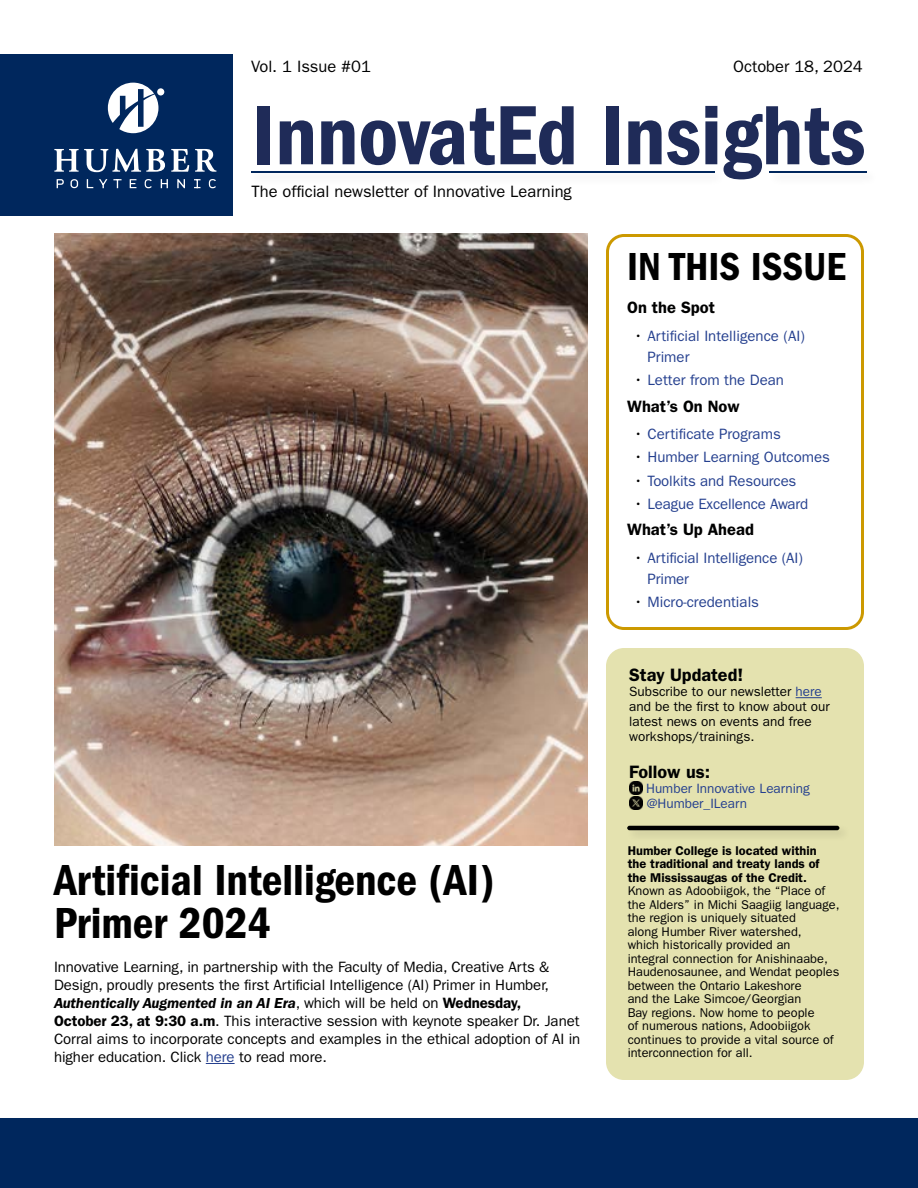
<style>
.page{position:relative;width:918px;height:1188px;background:#fff}
.page>*{position:absolute;margin:0;border:0;box-sizing:border-box;transform-origin:0 0}
.Mastehead_Newsletter_Title{font:87px "ITC Franklin Gothic Std Dm Cd";color:#1f2b58}
.Heading{font:45px/43.5px "ITC Franklin Gothic Std Dm Cd";color:#000}
.In_This_Issue_Heading_all_caps{font:40.5px "ITC Franklin Gothic Std Dm Cd";color:#000}
.Subheads{font:600 18px "ITC Franklin Gothic Std";color:#000101}
.Mastehead_In_This_Issue_right{font:16.5px "ITC Franklin Gothic Std";color:#000101}
.Mastehead_In_This_Issue_right-2{font:600 16.5px "ITC Franklin Gothic Std";color:#000101}
.Mastehead_In_This_Issue_left{font:16.5px "ITC Franklin Gothic Std";color:#000101}
.body{font:15px/18px "ITC Franklin Gothic Std";letter-spacing:-.005em;color:#000101}
.t1{font:15px/21px "ITC Franklin Gothic Std";color:#25408f}
.Online_body_Resources{font:13.5px/15px "ITC Franklin Gothic Std";color:#000}
.Online_body_Resources-2{font:13.5px "ITC Franklin Gothic Std";color:#25408f}
.Land_Acknowledgment{font:12.75px/13.5px "ITC Franklin Gothic Std";color:#000}
.s1{font-weight:600;font-style:italic}
.s2{font-weight:600}
.s3{color:#25408f}
.s4{color:#000101}
</style>
<div class="page">
<div style="left:606px;top:234px;width:258px;height:396px;border:3px solid #c90;border-radius:16px"></div>
<div style="left:0;top:1116px;width:918px;height:72px;background:#000;opacity:.12"></div>
<div style="left:0;top:1119px;width:918px;height:69px;background:#00275d"></div>
<div style="left:249px;top:169px;width:477px;height:17px;background:#fafafa"></div>
<hr style="left:251px;top:171px;width:463px;height:2px;background:#00275d">
<div style="left:768px;top:169px;width:111px;height:17px;background:#fbfbfb"></div>
<hr style="left:770px;top:171px;width:97px;height:2px;background:#00275d">
<div style="left:0;top:54px;width:233px;height:162px;background:#00275d"></div>
<div style="left:157px;top:88px;width:7px;height:7px;background:#fff;border-radius:50%"></div>
<svg style="left:108px;top:83px;width:50px;height:50px"></svg>
<svg style="left:171px;top:149px;width:18px;height:23px"></svg>
<svg style="left:54px;top:149px;width:111px;height:23px"></svg>
<svg style="left:195px;top:149px;width:21px;height:23px"></svg>
<svg style="left:57px;top:179px;width:7px;height:9px"></svg>
<svg style="left:71px;top:179px;width:7px;height:9px"></svg>
<svg style="left:87px;top:179px;width:6px;height:9px"></svg>
<svg style="left:99px;top:179px;width:8px;height:9px"></svg>
<svg style="left:113px;top:179px;width:9px;height:9px"></svg>
<svg style="left:130px;top:179px;width:6px;height:9px"></svg>
<svg style="left:145px;top:179px;width:7px;height:9px"></svg>
<svg style="left:209px;top:179px;width:7px;height:9px"></svg>
<svg style="left:161px;top:179px;width:7px;height:9px"></svg>
<svg style="left:177px;top:179px;width:8px;height:9px"></svg>
<svg style="left:194px;top:179px;width:7px;height:9px"></svg>
<svg style="left:206px;top:1063px;width:29px;height:1px"></svg>
<img style="left:54px;top:234px;width:534px;height:612px">
<div style="left:606px;top:648px;width:258px;height:432px;background:#e4e2af;border-radius:18px"></div>
<svg style="left:796px;top:697px;width:26px;height:1px"></svg>
<svg style="left:629px;top:782px;width:13px;height:27px"></svg>
<div style="left:625px;top:823px;width:226px;height:19px;background:#000;opacity:.12"></div>
<hr style="left:627px;top:826px;width:212px;height:4px;background:#000;border-radius:2px">
<p class="Mastehead_In_This_Issue_right" style="left:251px;top:57px;width:121px">Vol. 1 Issue #01</p>
<p class="Mastehead_In_This_Issue_left" style="left:733px;top:57px;width:131px">October 18, 2024</p>
<h1 class="Mastehead_Newsletter_Title" style="left:252px;top:86px;width:615px">InnovatEd Insights</h1>
<p class="Mastehead_In_This_Issue_right" style="left:252px;top:182px;width:322px">The official newsletter of Innovative Learning</p>
<h2 class="Heading" style="left:54px;top:858px;width:442px">Artificial Intelligence (AI)<br>Primer 2024</h2>
<p class="body" style="left:54px;top:958px;width:528px">Innovative Learning, in partnership with the Faculty of Media, Creative Arts &amp; Design, proudly presents the first Artificial Intelligence (AI) Primer in Humber, <span class="s1">Authentically Augmented in an AI Era</span>, which will be held on <span class="s2">Wednesday,<br>October 23, at 9:30 a.m</span>. This interactive session with keynote speaker Dr. Janet Corral aims to incorporate concepts and examples in the ethical adoption of AI in higher education. Click <span class="s3">here</span> to read more.</p>
<h2 class="In_This_Issue_Heading_all_caps" style="left:627px;top:243px;width:220px">IN THIS ISSUE</h2>
<p class="Mastehead_In_This_Issue_right-2" style="left:627px;top:298px;width:89px">On the Spot</p>
<p class="t1" style="left:647px;top:325px;width:159px;text-indent:-14px"><span class="s4">•</span> Artificial Intelligence (AI)<br>Primer</p>
<p class="t1" style="left:634px;top:370px;width:152px"><span class="s4">•</span> Letter from the Dean</p>
<p class="Mastehead_In_This_Issue_right-2" style="left:627px;top:396px;width:114px">What’s On Now</p>
<p class="t1" style="left:634px;top:424px;width:148px"><span class="s4">•</span> Certificate Programs</p>
<p class="t1" style="left:634px;top:447px;width:198px"><span class="s4">•</span> Humber Learning Outcomes</p>
<p class="t1" style="left:634px;top:470px;width:164px"><span class="s4">•</span> Toolkits and Resources</p>
<p class="t1" style="left:634px;top:493px;width:176px"><span class="s4">•</span> League Excellence Award</p>
<p class="Mastehead_In_This_Issue_right-2" style="left:627px;top:520px;width:128px">What’s Up Ahead</p>
<p class="t1" style="left:647px;top:548px;width:157px;text-indent:-14px"><span class="s4">•</span> Artificial Intelligence (AI)<br>Primer</p>
<p class="t1" style="left:634px;top:592px;width:127px"><span class="s4">•</span> Micro-credentials</p>
<h3 class="Subheads" style="left:629px;top:665px;width:116px">Stay Updated!</h3>
<p class="Online_body_Resources" style="left:629px;top:684px;width:202px">Subscribe to our newsletter <span class="s3">here </span>and be the first to know about our latest news on events and free workshops/trainings.</p>
<h3 class="Subheads" style="left:629px;top:761px;width:82px">Follow us:</h3>
<p class="Online_body_Resources-2" style="left:646px;top:781px;width:165px">Humber Innovative Learning</p>
<p class="Online_body_Resources-2" style="left:647px;top:796px;width:102px">@Humber_ILearn</p>
<p class="Land_Acknowledgment" style="left:628px;top:844px;width:213px"><span class="s2">Humber College is located within<br>the traditional and treaty lands of the Mississaugas of the Credit.<br></span>Known as Adoobiigok, the “Place of the Alders” in Michi Saagiig language, the region is uniquely situated<br>along Humber River watershed,<br>which historically provided an<br>integral connection for Anishinaabe, Haudenosaunee, and Wendat peoples between the Ontario Lakeshore<br>and the Lake Simcoe/Georgian<br>Bay regions. Now home to people<br>of numerous nations, Adoobiigok continues to provide a vital source of interconnection for all.</p>
</div>
